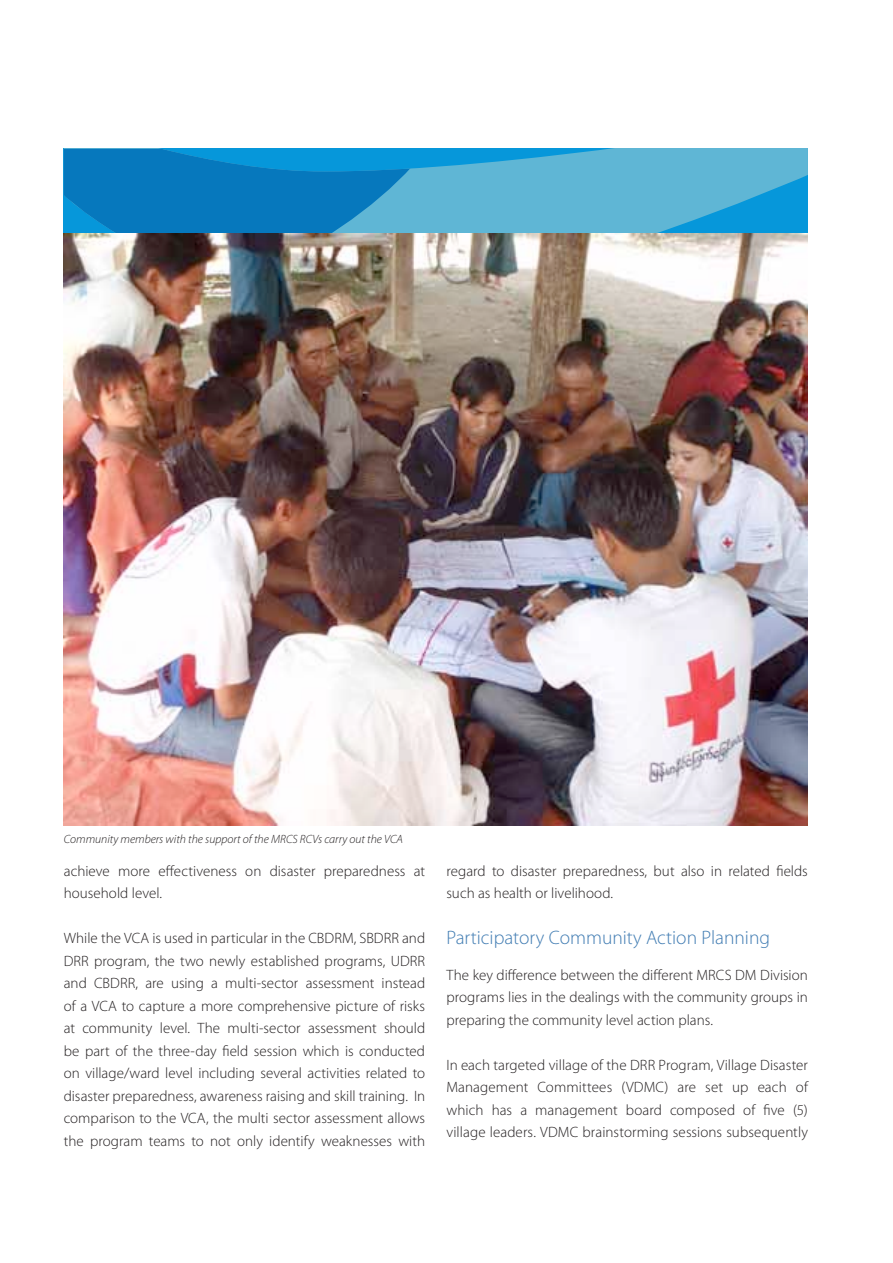
<style>
.page{position:relative;width:893px;height:1263px;background:#fff}
.page>*{position:absolute;margin:0;border:0;box-sizing:border-box;transform-origin:0 0}
.t1{font:300 19.5px "Myriad Pro";color:#427db3}
.t2{font:300 15px/22.5px "Myriad Pro";color:#231f20;text-align:justify}
.t3{font:italic 300 12px "Myriad Pro";color:#231f20}
</style>
<div class="page">
<svg style="left:481px;top:149px;width:327px;height:85px;background:#4fb0d5"></svg>
<svg style="left:64px;top:149px;width:417px;height:85px;background:#198ac6"></svg>
<img style="left:64px;top:234px;width:744px;height:592px">
<p class="t3" style="left:64px;top:833px;width:341px">Community members with the support of the MRCS RCVs carry out the VCA</p>
<p class="t2" style="left:64px;top:860px;width:363px">achieve more effectiveness on disaster preparedness at household level.</p>
<p class="t2" style="left:64px;top:927px;width:363px">While the VCA is used in particular in the CBDRM, SBDRR and DRR program, the two newly established programs, UDRR and CBDRR, are using a multi-sector assessment instead of a VCA to capture a more comprehensive picture of risks at community level. The multi-sector assessment should be part of the three-day field session which is conducted on village/ward level including several activities related to disaster preparedness, awareness raising and skill training. In comparison to the VCA, the multi sector assessment allows the program teams to not only identify weaknesses with</p>
<p class="t2" style="left:446px;top:860px;width:363px">regard to disaster preparedness, but also in related fields such as health or livelihood.</p>
<h1 class="t1" style="left:446px;top:927px;width:325px">Participatory Community Action Planning</h1>
<p class="t2" style="left:446px;top:963px;width:363px">The key difference between the different MRCS DM Division programs lies in the dealings with the community groups in preparing the community level action plans.</p>
<p class="t2" style="left:446px;top:1053px;width:363px">In each targeted village of the DRR Program, Village Disaster Management Committees (VDMC) are set up each of which has a management board composed of five (5) village leaders. VDMC brainstorming sessions subsequently</p>
</div>
